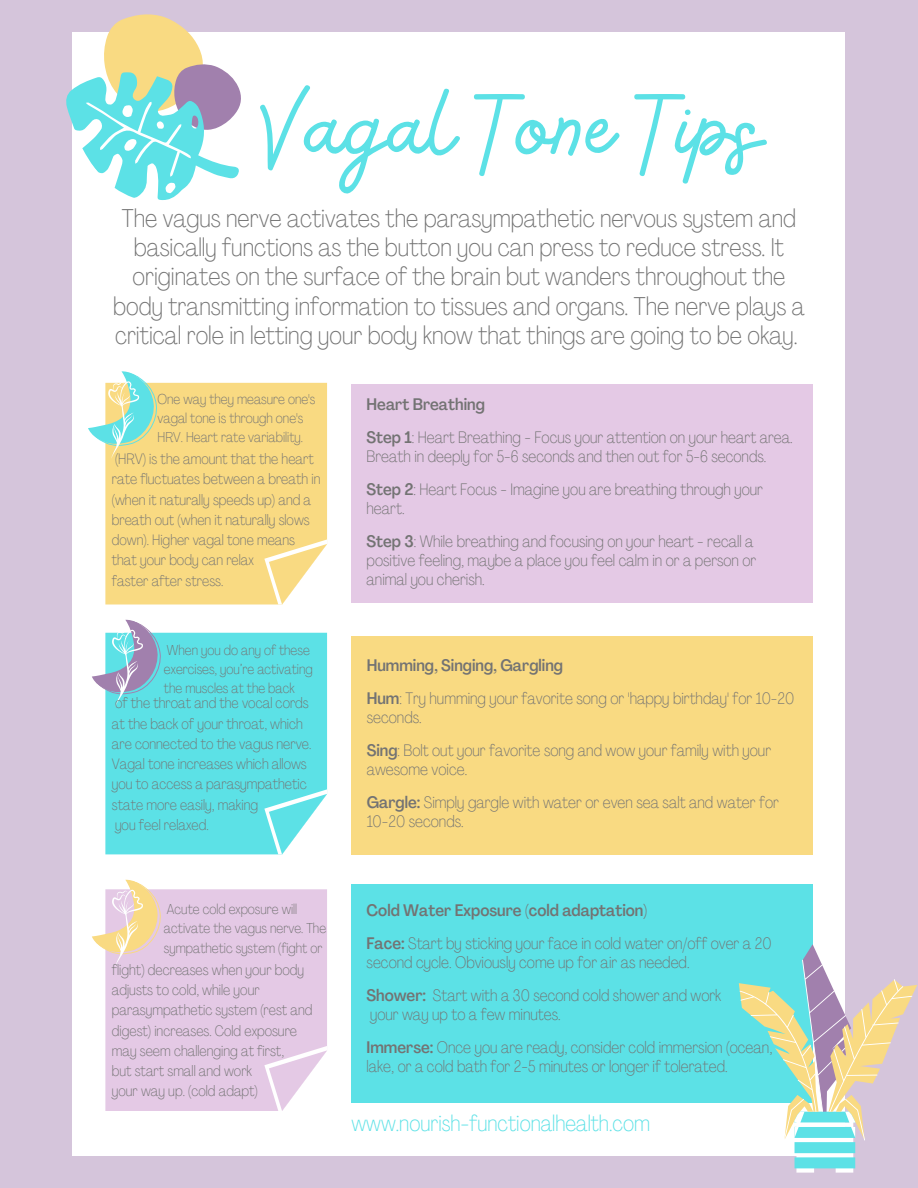
<style>
.page{position:relative;width:918px;height:1188px;background:#d5c5db}
.page>*{position:absolute;margin:0;border:0;box-sizing:border-box;transform-origin:0 0}
.t1{font:106.2px "Bellaboo";color:#5ce1e6}
.t2{font:100 condensed 25.5px/29.2px "Agrandir";color:#737373;text-align:center}
.t3{font:100 condensed 22.5px "Agrandir";color:#5ce1e6}
.t4{font:100 condensed 16.5px/33px "Agrandir";color:#737373}
.t5{font:100 condensed 15px/20.2px "Agrandir";color:#737373}
.t6{font:100 condensed 14.25px/19.2px "Agrandir";color:#737373}
.s1{font-weight:500}
</style>
<div class="page">
<div style="left:72px;top:32px;width:773px;height:1124px;background:#fff"></div>
<div style="left:105px;top:633px;width:222px;height:221px;background:#5ce1e6"></div>
<svg style="left:264px;top:789px;width:63px;height:65px"></svg>
<div style="left:105px;top:383px;width:222px;height:221px;background:#f9da82"></div>
<svg style="left:264px;top:539px;width:63px;height:65px"></svg>
<div style="left:105px;top:889px;width:222px;height:222px;background:#e4c9e5"></div>
<svg style="left:264px;top:1046px;width:63px;height:65px"></svg>
<div style="left:352px;top:884px;width:461px;height:218px;background:#5ce1e6"></div>
<svg style="left:739px;top:944px;width:178px;height:229px"></svg>
<div style="left:352px;top:636px;width:461px;height:219px;background:#f9da82"></div>
<div style="left:352px;top:385px;width:461px;height:218px;background:#e4c9e5"></div>
<svg style="left:66px;top:14px;width:175px;height:186px"></svg>
<svg style="left:88px;top:371px;width:70px;height:88px"></svg>
<svg style="left:92px;top:620px;width:70px;height:87px"></svg>
<svg style="left:92px;top:880px;width:70px;height:87px"></svg>
<h1 class="t1" style="left:262px;top:60px;width:502px">Vagal Tone Tips</h1>
<p class="t2" style="left:113px;top:206px;width:693px">The vagus nerve activates the parasympathetic nervous system and basically functions as the button you can press to reduce stress. It originates on the surface of the brain but wanders throughout the body transmitting information to tissues and organs. The nerve plays a critical role in letting your body know that things are going to be okay.</p>
<p class="t6" style="left:158px;top:391px;width:159px">One way they measure one's vagal tone is through one's<br>HRV. Heart rate variability.</p>
<p class="t4" style="left:367px;top:389px;width:428px"><span class="s1">Heart Breathing<br>Step 1</span>: Heart Breathing - Focus your attention on your heart area.</p>
<p class="t4" style="left:367px;top:441px;width:401px">Breath in deeply for 5-6 seconds and then out for 5-6 seconds.<br><span class="s1">Step 2</span>: Heart Focus - Imagine you are breathing through your</p>
<p class="t4" style="left:367px;top:493px;width:389px">heart.<br><span class="s1">Step 3</span>: While breathing and focusing on your heart - recall a</p>
<p class="t4" style="left:367px;top:552px;width:391px;line-height:19px">positive feeling, maybe a place you feel calm in or a person or animal you cherish.</p>
<p class="t5" style="left:112px;top:450px;width:210px">(HRV) is the amount that the heart rate fluctuates between a breath in (when it naturally speeds up) and a breath out (when it naturally slows down). Higher vagal tone means that your body can relax<br>faster after stress.</p>
<p class="t6" style="left:164px;top:642px;width:150px">When you do any of these exercises, you’re activating the muscles at the back</p>
<p class="t5" style="left:112px;top:695px;width:201px">of the throat and the vocal cords at the back of your throat, which are connected to the vagus nerve.<br>Vagal tone increases which allows you to access a parasympathetic state more easily, making<br>you feel relaxed.</p>
<p class="t4" style="left:367px;top:650px;width:429px"><span class="s1">Humming, Singing, Gargling<br>Hum</span>: Try humming your favorite song or 'happy birthday' for 10-20</p>
<p class="t4" style="left:367px;top:702px;width:406px">seconds.<br><span class="s1">Sing</span>: Bolt out your favorite song and wow your family with your</p>
<p class="t4" style="left:367px;top:754px;width:414px">awesome voice.<br><span class="s1">Gargle:</span> Simply gargle with water or even sea salt and water for</p>
<p class="t4" style="left:367px;top:806px;width:98px">10-20 seconds.</p>
<p class="t6" style="left:164px;top:901px;width:164px">Acute cold exposure will activate the vagus nerve. The sympathetic system (fight or</p>
<p class="t5" style="left:112px;top:961px;width:202px">flight) decreases when your body adjusts to cold, while your parasympathetic system (rest and digest) increases. Cold exposure may seem challenging at first,<br>but start small and work<br>your way up. (cold adapt)</p>
<p class="t4" style="left:367px;top:896px;width:407px"><span class="s1">Cold Water Exposure (cold adaptation)<br>Face:</span> Start by sticking your face in cold water on/off over a 20</p>
<p class="t4" style="left:367px;top:948px;width:356px">second cycle. Obviously come up for air as needed.<br><span class="s1">Shower:</span> Start with a 30 second cold shower and work</p>
<p class="t4" style="left:367px;top:1000px;width:407px">your way up to a few minutes.<br><span class="s1">Immerse:</span> Once you are ready, consider cold immersion (ocean,</p>
<p class="t4" style="left:367px;top:1052px;width:363px">lake, or a cold bath for 2-5 minutes or longer if tolerated.</p>
<h3 class="t3" style="left:352px;top:1114px;width:300px">www.nourish-functionalhealth.com</h3>
</div>
